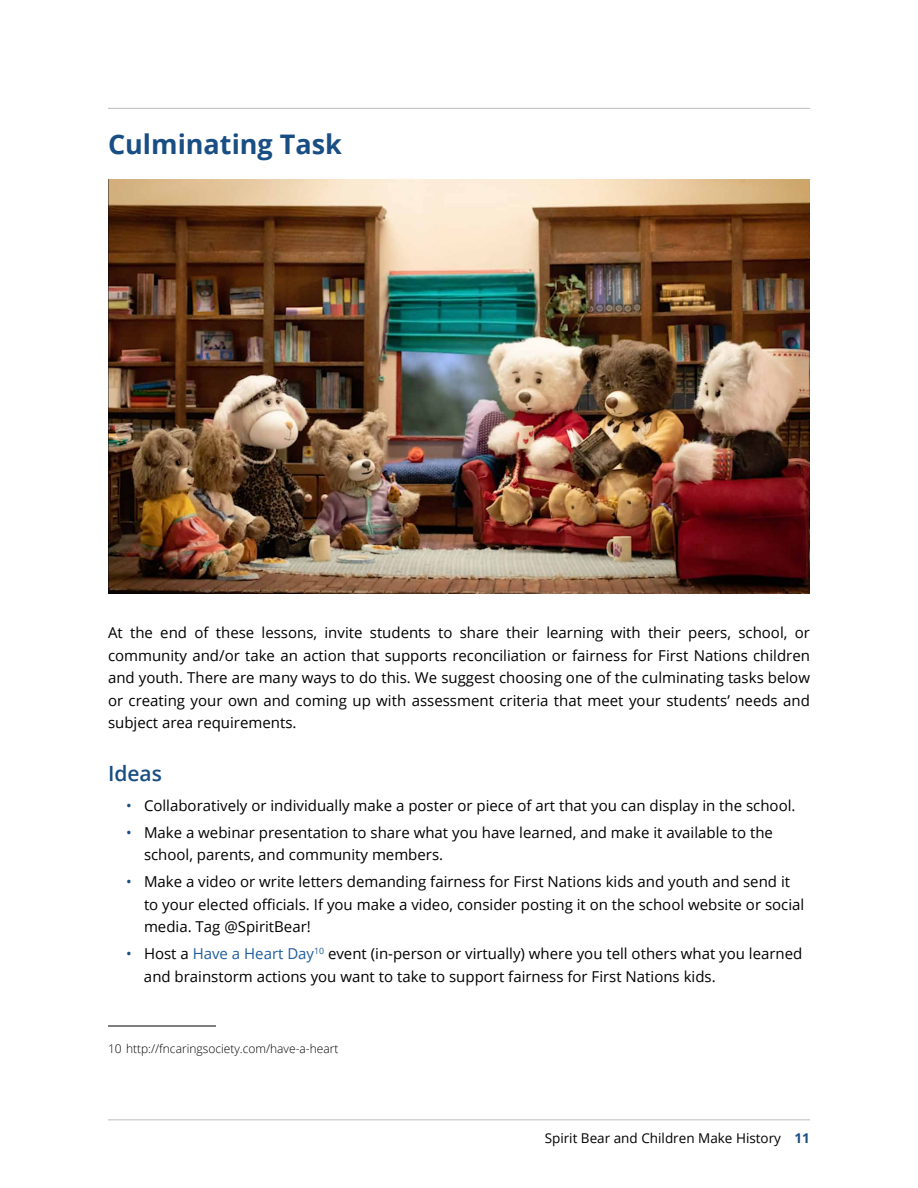
<style>
.page{position:relative;width:918px;height:1188px;background:#fff}
.page>*{position:absolute;margin:0;border:0;box-sizing:border-box;transform-origin:0 0}
.t1{font:700 27px "Open Sans";color:#184e83}
.t2{font:600 21px "Open Sans";color:#184e83}
.t3{font:15px/22.5px "Open Sans";color:#000}
.t4{font:13.5px "Open Sans";color:#000}
.t5{font:300 12px "Open Sans";color:#000}
.s1{color:#184e83}
.s2{color:#215e9e}
.s3{font-weight:700;color:#184e83}
</style>
<div class="page">
<hr style="left:108px;top:108px;width:702px;height:1px;background:#bcbec0">
<img style="left:108px;top:180px;width:702px;height:414px">
<hr style="left:108px;top:1026px;width:108px;height:1px;background:#000">
<hr style="left:108px;top:1119px;width:702px;height:1px;background:#bcbec0">
<h1 class="t1" style="left:108px;top:125px;width:236px">Culminating Task</h1>
<p class="t3" style="left:108px;top:621px;width:704px;text-align:justify">At the end of these lessons, invite students to share their learning with their peers, school, or community and/or take an action that supports reconciliation or fairness for First Nations children and youth. There are many ways to do this. We suggest choosing one of the culminating tasks below or creating your own and coming up with assessment criteria that meet your students’ needs and subject area requirements.</p>
<h2 class="t2" style="left:108px;top:759px;width:55px">Ideas</h2>
<p class="t3" style="left:126px;top:794px;width:671px"><span class="s1">•</span> Collaboratively or individually make a poster or piece of art that you can display in the school.</p>
<p class="t3" style="left:144px;top:821px;width:631px;text-indent:-18px"><span class="s1">•</span> Make a webinar presentation to share what you have learned, and make it available to the school, parents, and community members.</p>
<p class="t3" style="left:144px;top:870px;width:662px;text-indent:-18px"><span class="s1">•</span> Make a video or write letters demanding fairness for First Nations kids and youth and send it to your elected officials. If you make a video, consider posting it on the school website or social media. Tag @SpiritBear!</p>
<p class="t3" style="left:144px;top:942px;width:660px;text-indent:-18px"><span class="s1">•</span> Host a <span class="s2">Have a Heart Day</span><sup>10</sup> event (in-person or virtually) where you tell others what you learned and brainstorm actions you want to take to support fairness for First Nations kids.</p>
<p class="t5" style="left:108px;top:1040px;width:232px">10 http://fncaringsociety.com/have-a-heart</p>
<p class="t4" style="left:545px;top:1129px;width:267px">Spirit Bear and Children Make History <span class="s3">11</span></p>
</div>
